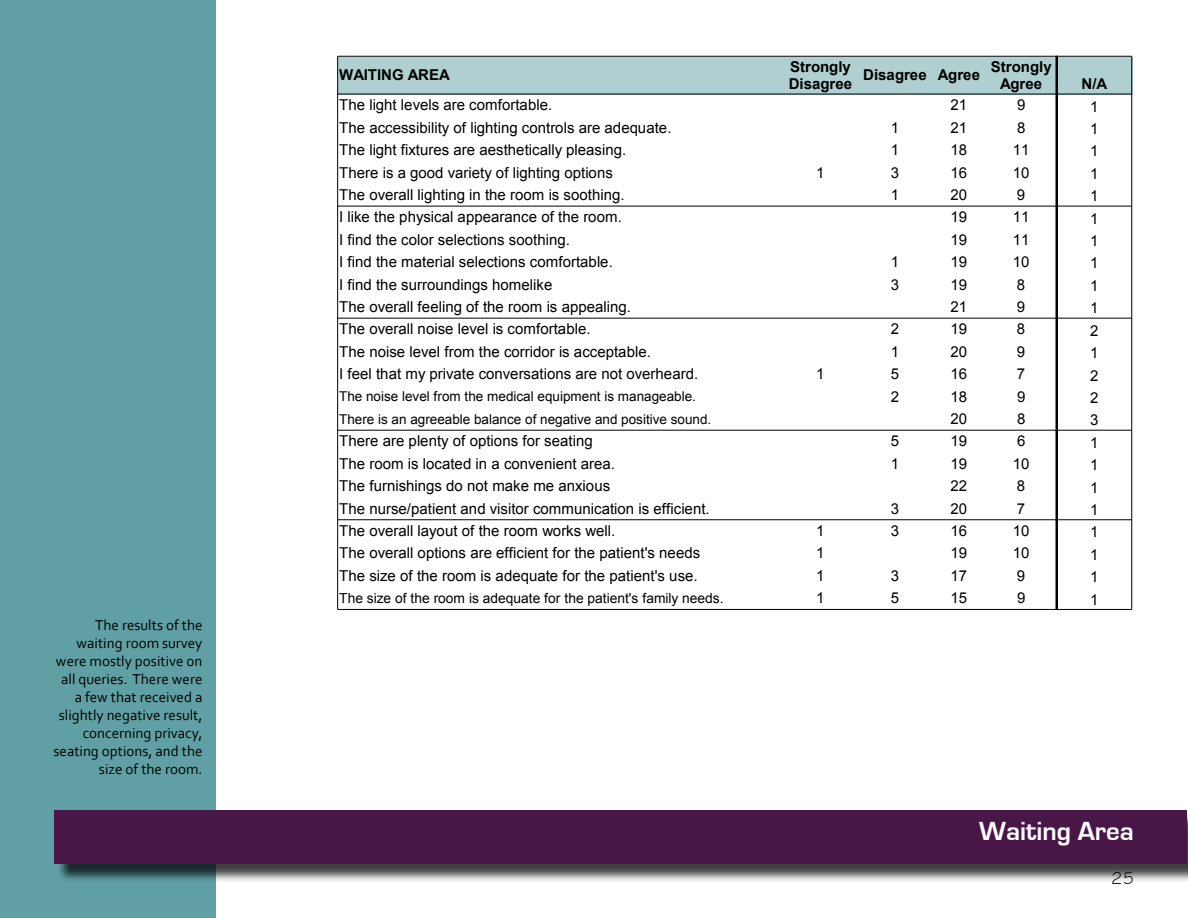
<style>
.page{position:relative;width:1188px;height:918px;background:#fff}
.page>*{position:absolute;margin:0;border:0;box-sizing:border-box;transform-origin:0 0}
.t1{font:700 27px "Eurostile";color:#fff}
.t2{font:18px "Stylus BT";color:#000}
.t3{font:15px "Arial";letter-spacing:.005em;color:#000}
.t4{font:15px/18px "Corbel";color:#000;text-align:right}
.t5{font:700 15px/17.2px "Arial";color:#000}
.t6{font:13.8px "Arial";color:#000}
.t7{font:13.5px "Arial";color:#000}
</style>
<div class="page">
<div style="left:338px;top:57px;width:795px;height:37px;background:#afcfd1"></div>
<div style="left:0;top:0;width:216px;height:918px;background:#60a0a4"></div>
<div style="left:56px;top:812px;width:1132px;height:71px;background:#000;opacity:.75"></div>
<div style="left:54px;top:810px;width:1132px;height:54px;background:#481747"></div>
<hr style="left:338px;top:56px;width:794px;height:1px;background:#000">
<hr style="left:338px;top:94px;width:794px;height:1px;background:#000">
<hr style="left:338px;top:206px;width:794px;height:1px;background:#000">
<hr style="left:338px;top:318px;width:794px;height:1px;background:#000">
<hr style="left:338px;top:430px;width:794px;height:1px;background:#000">
<hr style="left:338px;top:519px;width:794px;height:1px;background:#000">
<hr style="left:338px;top:609px;width:794px;height:1px;background:#000">
<hr style="left:337px;top:56px;width:1px;height:553px;background:#000">
<div style="left:1056px;top:56px;width:1px;height:553px;border:1px solid #000"></div>
<hr style="left:1131px;top:56px;width:1px;height:553px;background:#000">
<p class="t4" style="left:54px;top:616px;width:150px">The results of the waiting room survey were mostly positive on all queries. There were a few that received a slightly negative result, concerning privacy, seating options, and the size of the room.</p>
<p class="t5" style="left:789px;top:59px;width:65px">Strongly<br>Disagree</p>
<p class="t5" style="left:991px;top:59px;width:62px;text-align:center">Strongly<br>Agree</p>
<p class="t5" style="left:339px;top:68px;width:112px">WAITING AREA</p>
<p class="t5" style="left:863px;top:68px;width:118px">Disagree Agree</p>
<p class="t5" style="left:1082px;top:77px;width:27px">N/A</p>
<p class="t3" style="left:339px;top:99px;width:215px">The light levels are comfortable.</p>
<p class="t3" style="left:951px;top:99px;width:18px">21</p>
<p class="t3" style="left:1017px;top:99px;width:10px">9</p>
<p class="t3" style="left:1090px;top:101px;width:10px">1</p>
<p class="t3" style="left:339px;top:122px;width:334px">The accessibility of lighting controls are adequate.</p>
<p class="t3" style="left:891px;top:122px;width:10px">1</p>
<p class="t3" style="left:951px;top:122px;width:18px">21</p>
<p class="t3" style="left:1017px;top:122px;width:10px">8</p>
<p class="t3" style="left:1090px;top:123px;width:10px">1</p>
<p class="t3" style="left:339px;top:144px;width:289px">The light fixtures are aesthetically pleasing.</p>
<p class="t3" style="left:891px;top:144px;width:10px">1</p>
<p class="t3" style="left:951px;top:144px;width:18px">18</p>
<p class="t3" style="left:1013px;top:144px;width:18px">11</p>
<p class="t3" style="left:1090px;top:146px;width:10px">1</p>
<p class="t3" style="left:339px;top:167px;width:275px">There is a good variety of lighting options</p>
<p class="t3" style="left:816px;top:167px;width:10px">1</p>
<p class="t3" style="left:891px;top:167px;width:10px">3</p>
<p class="t3" style="left:951px;top:167px;width:18px">16</p>
<p class="t3" style="left:1013px;top:167px;width:18px">10</p>
<p class="t3" style="left:1090px;top:168px;width:10px">1</p>
<p class="t3" style="left:339px;top:189px;width:287px">The overall lighting in the room is soothing.</p>
<p class="t3" style="left:891px;top:189px;width:10px">1</p>
<p class="t3" style="left:951px;top:189px;width:18px">20</p>
<p class="t3" style="left:1017px;top:189px;width:10px">9</p>
<p class="t3" style="left:1090px;top:190px;width:10px">1</p>
<p class="t3" style="left:339px;top:212px;width:284px">I like the physical appearance of the room.</p>
<p class="t3" style="left:951px;top:212px;width:18px">19</p>
<p class="t3" style="left:1013px;top:212px;width:18px">11</p>
<p class="t3" style="left:1090px;top:213px;width:10px">1</p>
<p class="t3" style="left:339px;top:234px;width:232px">I find the color selections soothing.</p>
<p class="t3" style="left:951px;top:234px;width:18px">19</p>
<p class="t3" style="left:1013px;top:234px;width:18px">11</p>
<p class="t3" style="left:1090px;top:235px;width:10px">1</p>
<p class="t3" style="left:339px;top:256px;width:275px">I find the material selections comfortable.</p>
<p class="t3" style="left:891px;top:256px;width:10px">1</p>
<p class="t3" style="left:951px;top:256px;width:18px">19</p>
<p class="t3" style="left:1013px;top:256px;width:18px">10</p>
<p class="t3" style="left:1090px;top:258px;width:10px">1</p>
<p class="t3" style="left:339px;top:279px;width:215px">I find the surroundings homelike</p>
<p class="t3" style="left:891px;top:279px;width:10px">3</p>
<p class="t3" style="left:951px;top:279px;width:18px">19</p>
<p class="t3" style="left:1017px;top:279px;width:10px">8</p>
<p class="t3" style="left:1090px;top:280px;width:10px">1</p>
<p class="t3" style="left:339px;top:301px;width:293px">The overall feeling of the room is appealing.</p>
<p class="t3" style="left:951px;top:301px;width:18px">21</p>
<p class="t3" style="left:1017px;top:301px;width:10px">9</p>
<p class="t3" style="left:1090px;top:302px;width:10px">1</p>
<p class="t3" style="left:339px;top:324px;width:253px">The overall noise level is comfortable.</p>
<p class="t3" style="left:891px;top:324px;width:10px">2</p>
<p class="t3" style="left:951px;top:324px;width:18px">19</p>
<p class="t3" style="left:1017px;top:324px;width:10px">8</p>
<p class="t3" style="left:1090px;top:325px;width:10px">2</p>
<p class="t3" style="left:339px;top:346px;width:313px">The noise level from the corridor is acceptable.</p>
<p class="t3" style="left:891px;top:346px;width:10px">1</p>
<p class="t3" style="left:951px;top:346px;width:18px">20</p>
<p class="t3" style="left:1017px;top:346px;width:10px">9</p>
<p class="t3" style="left:1090px;top:347px;width:10px">1</p>
<p class="t3" style="left:339px;top:368px;width:361px">I feel that my private conversations are not overheard.</p>
<p class="t3" style="left:816px;top:368px;width:10px">1</p>
<p class="t3" style="left:891px;top:368px;width:10px">5</p>
<p class="t3" style="left:951px;top:368px;width:18px">16</p>
<p class="t3" style="left:1017px;top:368px;width:10px">7</p>
<p class="t3" style="left:1090px;top:370px;width:10px">2</p>
<p class="t7" style="left:339px;top:391px;width:358px">The noise level from the medical equipment is manageable.</p>
<p class="t3" style="left:891px;top:391px;width:10px">2</p>
<p class="t3" style="left:951px;top:391px;width:18px">18</p>
<p class="t3" style="left:1017px;top:391px;width:10px">9</p>
<p class="t3" style="left:1090px;top:392px;width:10px">2</p>
<p class="t7" style="left:339px;top:414px;width:374px">There is an agreeable balance of negative and positive sound.</p>
<p class="t3" style="left:951px;top:413px;width:18px">20</p>
<p class="t3" style="left:1017px;top:413px;width:10px">8</p>
<p class="t3" style="left:1090px;top:414px;width:10px">3</p>
<p class="t3" style="left:339px;top:435px;width:255px">There are plenty of options for seating</p>
<p class="t3" style="left:891px;top:435px;width:10px">5</p>
<p class="t3" style="left:951px;top:435px;width:18px">19</p>
<p class="t3" style="left:1017px;top:435px;width:10px">6</p>
<p class="t3" style="left:1090px;top:437px;width:10px">1</p>
<p class="t3" style="left:339px;top:458px;width:277px">The room is located in a convenient area.</p>
<p class="t3" style="left:891px;top:458px;width:10px">1</p>
<p class="t3" style="left:951px;top:458px;width:18px">19</p>
<p class="t3" style="left:1013px;top:458px;width:18px">10</p>
<p class="t3" style="left:1090px;top:459px;width:10px">1</p>
<p class="t3" style="left:339px;top:480px;width:273px">The furnishings do not make me anxious</p>
<p class="t3" style="left:951px;top:480px;width:18px">22</p>
<p class="t3" style="left:1017px;top:480px;width:10px">8</p>
<p class="t3" style="left:1090px;top:482px;width:10px">1</p>
<p class="t3" style="left:339px;top:503px;width:372px">The nurse/patient and visitor communication is efficient.</p>
<p class="t3" style="left:891px;top:503px;width:10px">3</p>
<p class="t3" style="left:951px;top:503px;width:18px">20</p>
<p class="t3" style="left:1017px;top:503px;width:10px">7</p>
<p class="t3" style="left:1090px;top:504px;width:10px">1</p>
<p class="t3" style="left:339px;top:525px;width:278px">The overall layout of the room works well.</p>
<p class="t3" style="left:816px;top:525px;width:10px">1</p>
<p class="t3" style="left:891px;top:525px;width:10px">3</p>
<p class="t3" style="left:951px;top:525px;width:18px">16</p>
<p class="t3" style="left:1013px;top:525px;width:18px">10</p>
<p class="t3" style="left:1090px;top:527px;width:10px">1</p>
<p class="t3" style="left:339px;top:548px;width:363px">The overall options are efficient for the patient's needs</p>
<p class="t3" style="left:816px;top:548px;width:10px">1</p>
<p class="t3" style="left:951px;top:548px;width:18px">19</p>
<p class="t3" style="left:1013px;top:548px;width:18px">10</p>
<p class="t3" style="left:1090px;top:549px;width:10px">1</p>
<p class="t3" style="left:339px;top:570px;width:360px">The size of the room is adequate for the patient's use.</p>
<p class="t3" style="left:816px;top:570px;width:10px">1</p>
<p class="t3" style="left:891px;top:570px;width:10px">3</p>
<p class="t3" style="left:951px;top:570px;width:18px">17</p>
<p class="t3" style="left:1017px;top:570px;width:10px">9</p>
<p class="t3" style="left:1090px;top:571px;width:10px">1</p>
<p class="t6" style="left:339px;top:593px;width:386px">The size of the room is adequate for the patient's family needs.</p>
<p class="t3" style="left:816px;top:592px;width:10px">1</p>
<p class="t3" style="left:891px;top:592px;width:10px">5</p>
<p class="t3" style="left:951px;top:592px;width:18px">15</p>
<p class="t3" style="left:1017px;top:592px;width:10px">9</p>
<p class="t3" style="left:1090px;top:594px;width:10px">1</p>
<h1 class="t1" style="left:979px;top:816px;width:156px">Waiting Area</h1>
<p class="t2" style="left:1111px;top:868px;width:25px">25</p>
</div>
